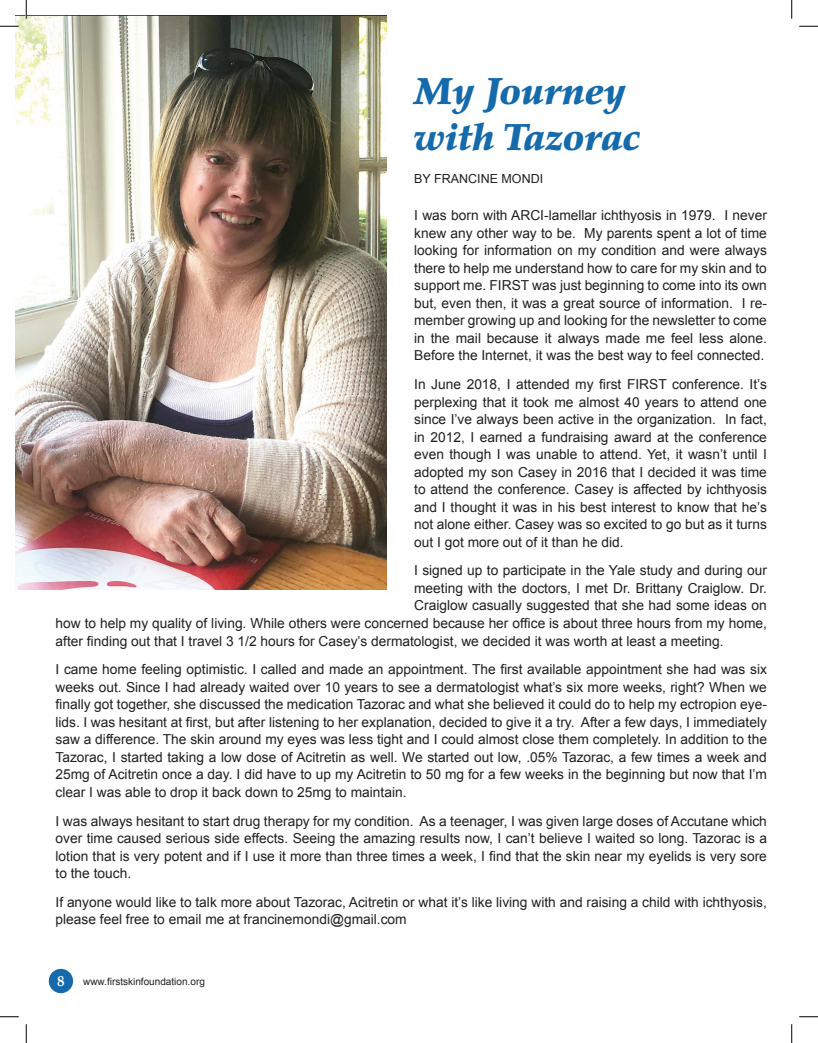
<style>
.page{position:relative;width:818px;height:1043px;background:#fff}
.page>*{position:absolute;margin:0;border:0;box-sizing:border-box;transform-origin:0 0}
.t1{font:italic 900 37.5px/46.2px "Palatino";color:#146aab}
.t2{font:13.75px/17.5px "Arial";color:#231f20;text-align:justify}
.t3{font:12.5px "Arial";color:#231f20}
.t4{font:10px "Arial";color:#231f20}
.s1{font-family:"Palatino";font-weight:700;font-size:15px;color:#fff}
</style>
<div class="page">
<div style="left:49px;top:968px;width:24px;height:25px;background:#146aab;border-radius:50%"></div>
<img style="left:15px;top:15px;width:371px;height:574px">
<svg style="left:0;top:25px;width:19px;height:2px"></svg>
<svg style="left:799px;top:25px;width:19px;height:2px"></svg>
<svg style="left:0;top:1016px;width:19px;height:1px"></svg>
<svg style="left:799px;top:1016px;width:19px;height:1px"></svg>
<svg style="left:25px;top:0;width:2px;height:19px"></svg>
<svg style="left:25px;top:1024px;width:2px;height:18px"></svg>
<svg style="left:791px;top:0;width:1px;height:19px"></svg>
<svg style="left:791px;top:1024px;width:1px;height:18px"></svg>
<h1 class="t1" style="left:414px;top:68px;width:227px">My Journey with Tazorac</h1>
<p class="t3" style="left:414px;top:170px;width:130px">BY FRANCINE MONDI</p>
<p class="t2" style="left:414px;top:207px;width:354px">I was born with ARCI-lamellar ichthyosis in 1979. I never knew any other way to be. My parents spent a lot of time looking for information on my condition and were always there to help me understand how to care for my skin and to support me. FIRST was just beginning to come into its own but, even then, it was a great source of information. I re&shy;member growing up and looking for the newsletter to come in the mail because it always made me feel less alone.<br>Before the Internet, it was the best way to feel connected.</p>
<p class="t2" style="left:414px;top:375px;width:354px">In June 2018, I attended my first FIRST conference. It’s perplexing that it took me almost 40 years to attend one since I’ve always been active in the organization. In fact, in 2012, I earned a fundraising award at the conference even though I was unable to attend. Yet, it wasn’t until I adopted my son Casey in 2016 that I decided it was time to attend the conference. Casey is affected by ichthyosis and I thought it was in his best interest to know that he’s not alone either. Casey was so excited to go but as it turns out I got more out of it than he did.</p>
<p class="t2" style="left:414px;top:562px;width:354px">I signed up to participate in the Yale study and during our</p>
<p class="t2" style="left:414px;top:579px;width:354px">meeting with the doctors, I met Dr. Brittany Craiglow. Dr.</p>
<p class="t2" style="left:414px;top:597px;width:354px">Craiglow casually suggested that she had some ideas on</p>
<p class="t2" style="left:56px;top:614px;width:712px">how to help my quality of living. While others were concerned because her office is about three hours from my home,</p>
<p class="t2" style="left:56px;top:632px;width:669px">after finding out that I travel 3 1/2 hours for Casey’s dermatologist, we decided it was worth at least a meeting.</p>
<p class="t2" style="left:56px;top:661px;width:713px">I came home feeling optimistic. I called and made an appointment. The first available appointment she had was six weeks out. Since I had already waited over 10 years to see a dermatologist what’s six more weeks, right? When we finally got together, she discussed the medication Tazorac and what she believed it could do to help my ectropion eye&shy;lids. I was hesitant at first, but after listening to her explanation, decided to give it a try. After a few days, I immediately saw a difference. The skin around my eyes was less tight and I could almost close them completely. In addition to the Tazorac, I started taking a low dose of Acitretin as well. We started out low, .05% Tazorac, a few times a week and 25mg of Acitretin once a day. I did have to up my Acitretin to 50 mg for a few weeks in the beginning but now that I’m clear I was able to drop it back down to 25mg to maintain.</p>
<p class="t2" style="left:56px;top:812px;width:713px">I was always hesitant to start drug therapy for my condition. As a teenager, I was given large doses of Accutane which over time caused serious side effects. Seeing the amazing results now, I can’t believe I waited so long. Tazorac is a lotion that is very potent and if I use it more than three times a week, I find that the skin near my eyelids is very sore to the touch.</p>
<p class="t2" style="left:56px;top:893px;width:712px">If anyone would like to talk more about Tazorac, Acitretin or what it’s like living with and raising a child with ichthyosis, please feel free to email me at francinemondi@gmail.com</p>
<p class="t4" style="left:57px;top:974px;width:149px"><span class="s1">8</span> www.firstskinfoundation.org</p>
</div>
